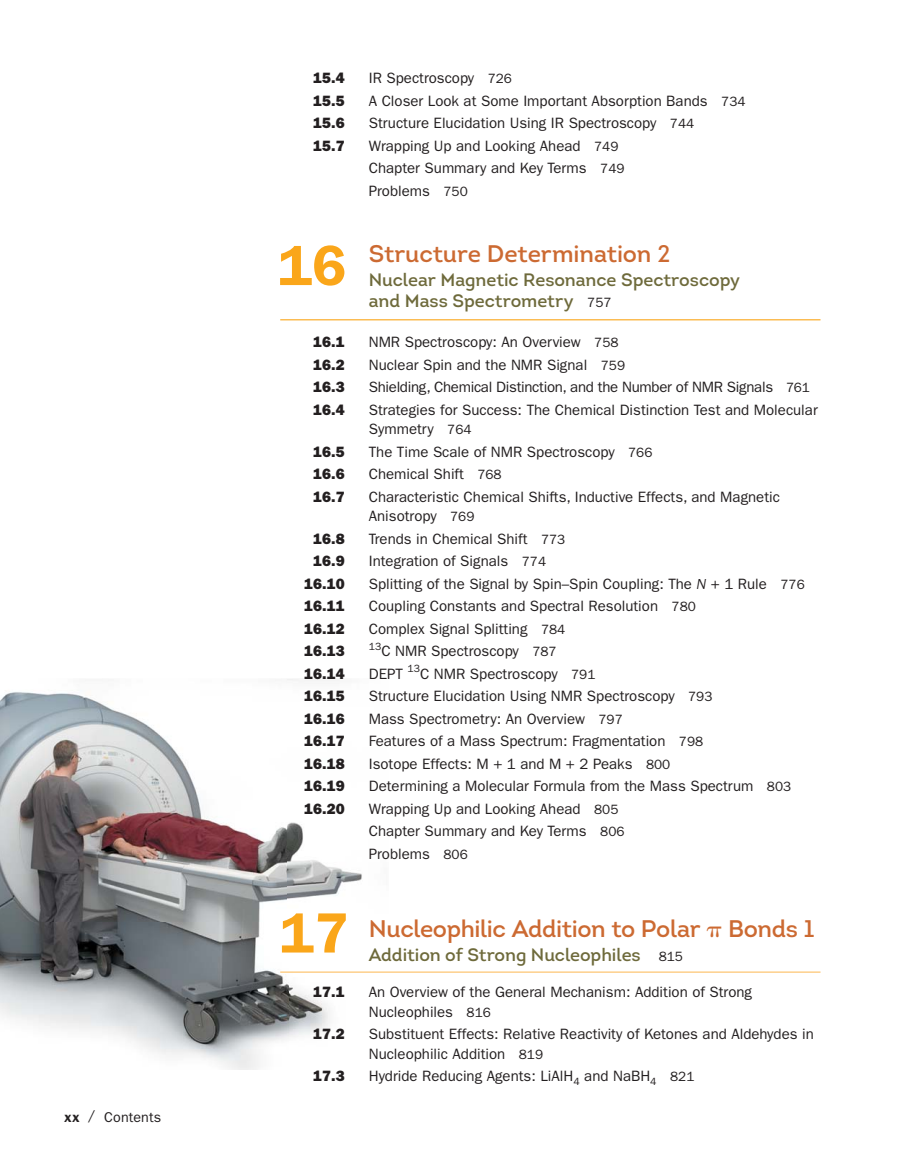
<style>
.page{position:relative;width:920px;height:1176px;background:#fff}
.page>*{position:absolute;margin:0;border:0;box-sizing:border-box;transform-origin:0 0}
.t1{font:600 57px "ITC Franklin Gothic Std";color:#faa61a}
.t2{font:24px "Intro";letter-spacing:-.015em;color:#cc6a32}
.t3{font:18px/21px "Intro";color:#6e6a3b}
.t4{font:15px/22.5px "ITC Franklin Gothic Std";color:#231f20}
.t5{font:15px "ITC Franklin Gothic Std Hvy";color:#231f20}
.t6{font:15px "ITC Franklin Gothic Std";letter-spacing:-.02em;color:#231f20}
.t7{font:14.25px "ITC Franklin Gothic Std";letter-spacing:.005em;color:#231f20}
.s1{font-weight:600}
.s2{font-size:13.5px}
.s3{font-family:"ITC Franklin Gothic Std";font-size:13.5px;color:#231f20}
.s4{font-style:italic}
</style>
<div class="page">
<img style="left:0;top:679px;width:388px;height:390px">
<hr style="left:280px;top:319px;width:540px;height:1px;background:#faa61a">
<hr style="left:280px;top:972px;width:540px;height:1px;background:#fdbf63">
<p class="t7" style="left:64px;top:1112px;width:98px"><span class="s1">xx</span> / Contents</p>
<p class="t5" style="left:313px;top:72px;width:33px">15.4</p>
<p class="t4" style="left:369px;top:68px;width:145px">IR Spectroscopy <span class="s2">726</span></p>
<p class="t5" style="left:313px;top:95px;width:33px">15.5</p>
<p class="t4" style="left:369px;top:90px;width:378px">A Closer Look at Some Important Absorption Bands <span class="s2">734</span></p>
<p class="t5" style="left:313px;top:117px;width:33px">15.6</p>
<p class="t4" style="left:369px;top:113px;width:327px">Structure Elucidation Using IR Spectroscopy <span class="s2">744</span></p>
<p class="t5" style="left:313px;top:140px;width:33px">15.7</p>
<p class="t4" style="left:369px;top:135px;width:257px">Wrapping Up and Looking Ahead <span class="s2">749<br></span>Chapter Summary and Key Terms <span class="s2">749<br></span>Problems <span class="s2">750</span></p>
<h1 class="t1" style="left:278px;top:232px;width:70px">16</h1>
<h2 class="t2" style="left:369px;top:244px;width:303px">Structure Determination 2</h2>
<p class="t3" style="left:369px;top:271px;width:373px">Nuclear Magnetic Resonance Spectroscopy and Mass Spectrometry <span class="s3">757</span></p>
<p class="t5" style="left:313px;top:336px;width:33px">16.1</p>
<p class="t4" style="left:369px;top:332px;width:251px">NMR Spectroscopy: An Overview <span class="s2">758</span></p>
<p class="t5" style="left:313px;top:359px;width:33px">16.2</p>
<p class="t4" style="left:369px;top:354px;width:258px">Nuclear Spin and the NMR Signal <span class="s2">759</span></p>
<p class="t5" style="left:313px;top:381px;width:33px">16.3</p>
<p class="t6" style="left:369px;top:381px;width:442px">Shielding, Chemical Distinction, and the Number of NMR Signals <span class="s2">761</span></p>
<p class="t5" style="left:313px;top:404px;width:33px">16.4</p>
<p class="t4" style="left:369px;top:401px;width:450px;line-height:19.5px">Strategies for Success: The Chemical Distinction Test and Molecular<br>Symmetry <span class="s2">764</span></p>
<p class="t5" style="left:313px;top:446px;width:33px">16.5</p>
<p class="t4" style="left:369px;top:441px;width:285px">The Time Scale of NMR Spectroscopy <span class="s2">766</span></p>
<p class="t5" style="left:313px;top:468px;width:33px">16.6</p>
<p class="t4" style="left:369px;top:464px;width:134px">Chemical Shift <span class="s2">768</span></p>
<p class="t5" style="left:313px;top:491px;width:33px">16.7</p>
<p class="t4" style="left:369px;top:488px;width:412px;line-height:19.5px">Characteristic Chemical Shifts, Inductive Effects, and Magnetic<br>Anisotropy <span class="s2">769</span></p>
<p class="t5" style="left:313px;top:533px;width:33px">16.8</p>
<p class="t4" style="left:369px;top:528px;width:198px">Trends in Chemical Shift <span class="s2">773</span></p>
<p class="t5" style="left:313px;top:555px;width:33px">16.9</p>
<p class="t4" style="left:369px;top:551px;width:179px">Integration of Signals <span class="s2">774</span></p>
<p class="t5" style="left:304px;top:578px;width:42px">16.10</p>
<p class="t4" style="left:369px;top:573px;width:437px">Splitting of the Signal by Spin–Spin Coupling: The <span class="s4">N</span> + 1 Rule <span class="s2">776</span></p>
<p class="t5" style="left:304px;top:600px;width:42px">16.11</p>
<p class="t4" style="left:369px;top:596px;width:328px">Coupling Constants and Spectral Resolution <span class="s2">780</span></p>
<p class="t5" style="left:304px;top:623px;width:42px">16.12</p>
<p class="t4" style="left:369px;top:618px;width:198px">Complex Signal Splitting <span class="s2">784</span></p>
<p class="t5" style="left:304px;top:645px;width:42px">16.13</p>
<p class="t4" style="left:369px;top:641px;width:189px"><sup>13</sup>C NMR Spectroscopy <span class="s2">787</span></p>
<p class="t5" style="left:304px;top:668px;width:42px">16.14</p>
<p class="t4" style="left:369px;top:663px;width:228px">DEPT <sup>13</sup>C NMR Spectroscopy <span class="s2">791</span></p>
<p class="t5" style="left:304px;top:690px;width:42px">16.15</p>
<p class="t4" style="left:369px;top:686px;width:345px">Structure Elucidation Using NMR Spectroscopy <span class="s2">793</span></p>
<p class="t5" style="left:304px;top:713px;width:42px">16.16</p>
<p class="t4" style="left:369px;top:708px;width:255px">Mass Spectrometry: An Overview <span class="s2">797</span></p>
<p class="t5" style="left:304px;top:735px;width:42px">16.17</p>
<p class="t4" style="left:369px;top:731px;width:336px">Features of a Mass Spectrum: Fragmentation <span class="s2">798</span></p>
<p class="t5" style="left:304px;top:758px;width:42px">16.18</p>
<p class="t4" style="left:369px;top:753px;width:303px">Isotope Effects: M + 1 and M + 2 Peaks <span class="s2">800</span></p>
<p class="t5" style="left:304px;top:780px;width:42px">16.19</p>
<p class="t4" style="left:369px;top:776px;width:424px">Determining a Molecular Formula from the Mass Spectrum <span class="s2">803</span></p>
<p class="t5" style="left:304px;top:803px;width:42px">16.20</p>
<p class="t4" style="left:369px;top:798px;width:257px">Wrapping Up and Looking Ahead <span class="s2">805<br></span>Chapter Summary and Key Terms <span class="s2">806<br></span>Problems <span class="s2">806</span></p>
<h1 class="t1" style="left:280px;top:900px;width:70px">17</h1>
<h2 class="t2" style="left:369px;top:920px;width:447px">Nucleophilic Addition to Polar Bonds 1</h2>
<p class="t3" style="left:369px;top:946px;width:316px">Addition of Strong Nucleophiles <span class="s3">815</span></p>
<p class="t5" style="left:313px;top:986px;width:33px">17.1</p>
<p class="t4" style="left:369px;top:983px;width:385px;line-height:19.5px">An Overview of the General Mechanism: Addition of Strong<br>Nucleophiles <span class="s2">816</span></p>
<p class="t5" style="left:313px;top:1028px;width:33px">17.2</p>
<p class="t4" style="left:369px;top:1025px;width:446px;line-height:19.5px">Substituent Effects: Relative Reactivity of Ketones and Aldehydes in<br>Nucleophilic Addition <span class="s2">819</span></p>
<p class="t5" style="left:313px;top:1070px;width:33px">17.3</p>
<p class="t4" style="left:369px;top:1066px;width:327px">Hydride Reducing Agents: LiAlH<sub>4</sub> and NaBH<sub>4</sub> <span class="s2">821</span></p>
</div>
